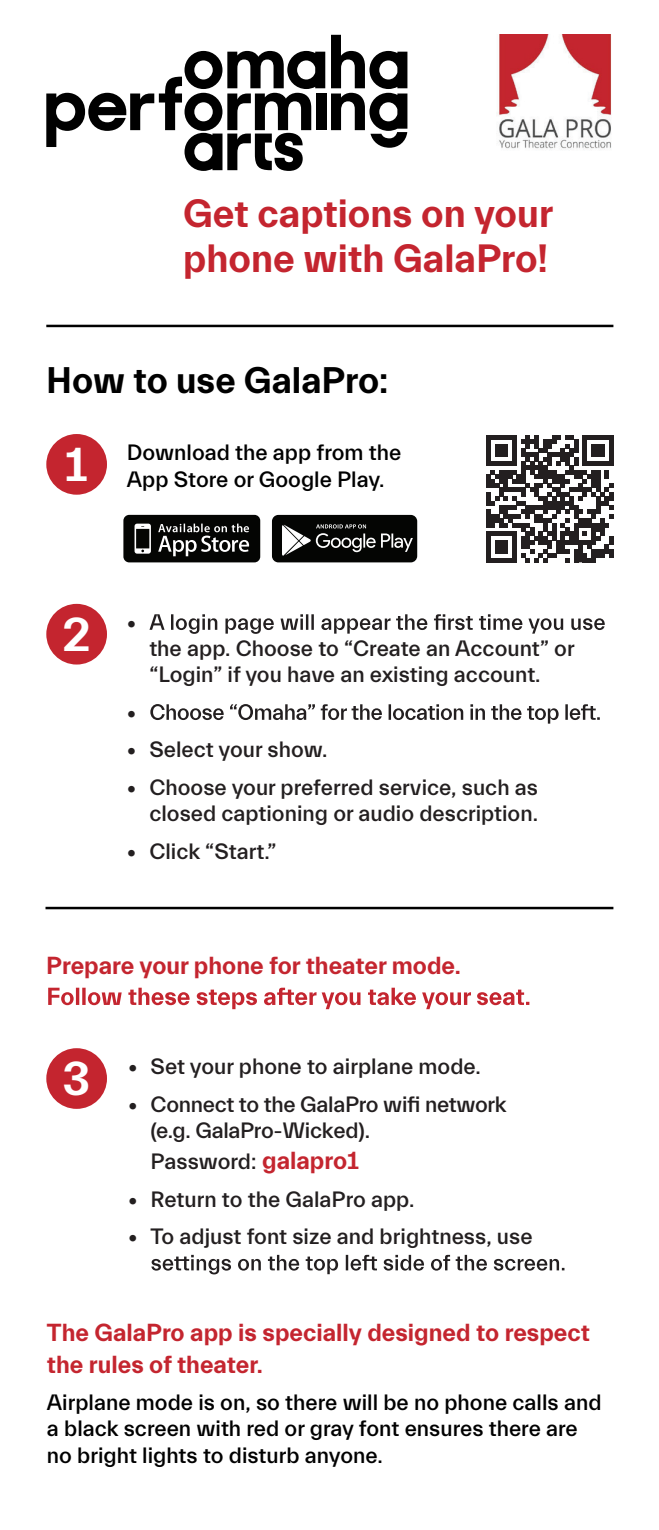
<style>
.page{position:relative;width:659px;height:1530px;background:#fff}
.page>*{position:absolute;margin:0;border:0;box-sizing:border-box;transform-origin:0 0}
.t1{font:700 48.25px "Everett";color:#fff}
.t2{font:700 40px/45px "Everett";color:#c4252f}
.t3{font:700 37.5px "Everett";color:#000}
.t4{font:700 25px/31.2px "Everett";color:#c4252f}
.t5{font:500 22.5px/26.2px "Everett";color:#231f20}
.t6{font:500 22.5px/26.2px "Everett";color:#000}
.s1{font-weight:700;font-size:48.25px;color:#fff}
.s2{font-weight:700;font-size:25px;color:#c4252f}
</style>
<div class="page">
<hr style="left:46px;top:325px;width:567px;height:2px;background:#000">
<div style="left:46px;top:434px;width:61px;height:61px;background:#c4252f;border-radius:50%"></div>
<svg style="left:123px;top:515px;width:137px;height:47px;background:#2d2e2c"></svg>
<svg style="left:272px;top:515px;width:145px;height:47px;background:#2a2b29"></svg>
<svg style="left:486px;top:435px;width:127px;height:127px"></svg>
<svg style="left:149px;top:614px;width:456px;height:20px"></svg>
<svg style="left:150px;top:704px;width:450px;height:20px"></svg>
<svg style="left:48px;top:988px;width:481px;height:21px"></svg>
<svg style="left:151px;top:1255px;width:413px;height:19px"></svg>
<div style="left:46px;top:604px;width:61px;height:61px;background:#c4252f;border-radius:50%"></div>
<div style="left:46px;top:1048px;width:61px;height:61px;background:#c4252f;border-radius:50%"></div>
<hr style="left:45px;top:907px;width:568px;height:2px;background:#000">
<div style="left:316px;top:94px;width:10px;height:36px;background:#000"></div>
<svg style="left:46px;top:51px;width:279px;height:120px"></svg>
<svg style="left:331px;top:35px;width:76px;height:113px"></svg>
<img style="left:497px;top:35px;width:114px;height:115px">
<h2 class="t2" style="left:183px;top:192px;width:372px">Get captions on your phone with GalaPro!</h2>
<h3 class="t3" style="left:46px;top:360px;width:344px">How to use GalaPro:</h3>
<p class="t6" style="left:127px;top:439px;width:276px;line-height:27px;text-indent:-62px"><span class="s1">1</span> Download the app from the<br>App Store or Google Play.</p>
<h1 class="t1" style="left:62px;top:608px;width:30px">2</h1>
<p class="t5" style="left:127px;top:610px;width:11px">•</p>
<p class="t5" style="left:149px;top:636px;width:427px">the app. Choose to “Create an Account” or “Login” if you have an existing account.</p>
<p class="t5" style="left:127px;top:700px;width:11px">•</p>
<p class="t5" style="left:127px;top:737px;width:202px">• Select your show.</p>
<p class="t5" style="left:127px;top:775px;width:413px;text-align:right">• Choose your preferred service, such as closed captioning or audio description.</p>
<p class="t5" style="left:127px;top:838px;width:151px">• Click “Start.”</p>
<p class="t4" style="left:46px;top:950px;width:416px">Prepare your phone for theater mode.</p>
<h1 class="t1" style="left:62px;top:1053px;width:29px">3</h1>
<p class="t5" style="left:128px;top:1054px;width:354px">• Set your phone to airplane mode.</p>
<p class="t5" style="left:151px;top:1091px;width:358px;text-indent:-22px">• Connect to the GalaPro wifi network (e.g. GalaPro-Wicked).</p>
<p class="t5" style="left:151px;top:1149px;width:210px">Password: <span class="s2">galapro1</span></p>
<p class="t5" style="left:128px;top:1186px;width:288px">• Return to the GalaPro app.</p>
<p class="t5" style="left:128px;top:1224px;width:406px">• To adjust font size and brightness, use</p>
<p class="t4" style="left:47px;top:1318px;width:544px">The GalaPro app is specially designed to respect the rules of theater.</p>
<p class="t6" style="left:47px;top:1390px;width:556px">Airplane mode is on, so there will be no phone calls and a black screen with red or gray font ensures there are no bright lights to disturb anyone.</p>
</div>
